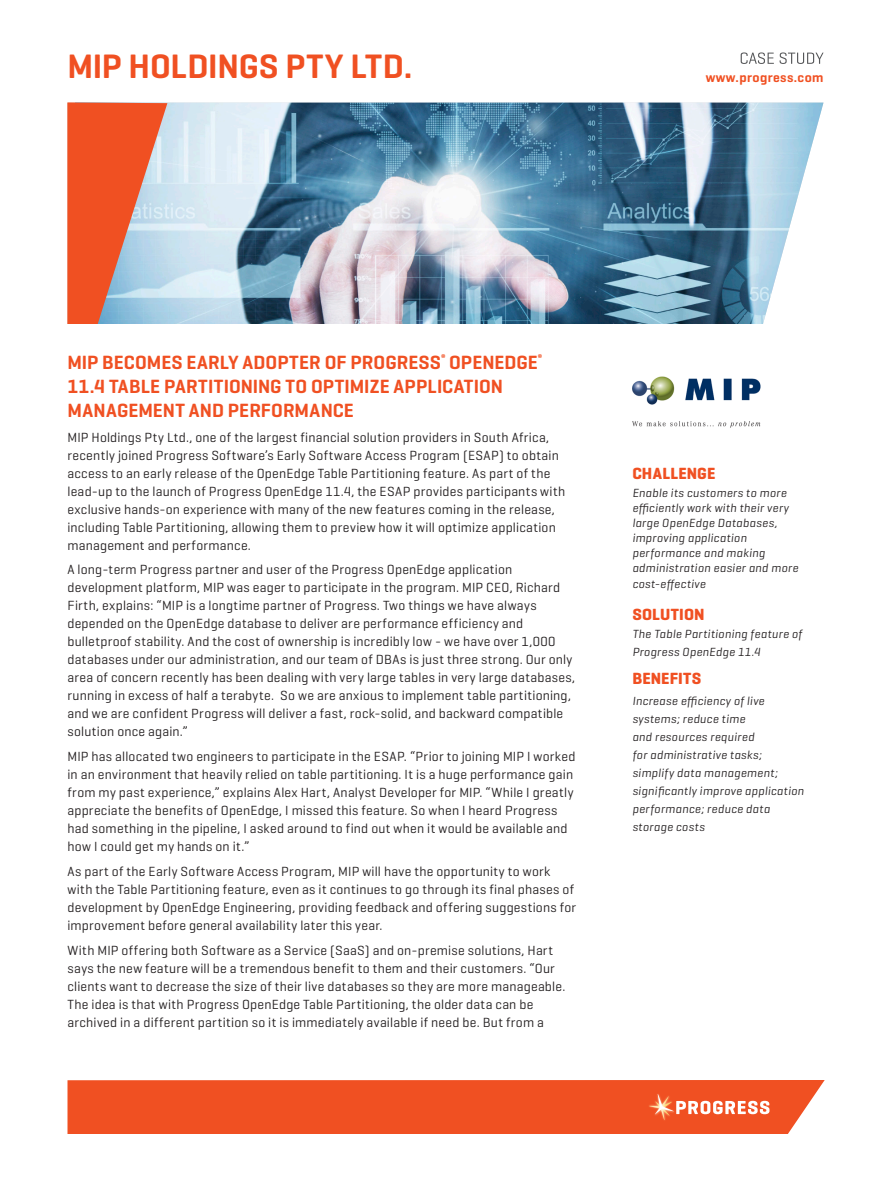
<style>
.page{position:relative;width:891px;height:1188px;background:#fff}
.page>*{position:absolute;margin:0;border:0;box-sizing:border-box;transform-origin:0 0}
.customer_name{font:600 34.5px "Geogrotesque";letter-spacing:-.005em;color:#f05022}
.Sub_Head_-_A{font:600 19.5px/24px "Geogrotesque";letter-spacing:.005em;color:#f05022}
.Sidebar_Head{font:700 16.5px "Geogrotesque";letter-spacing:.01em;color:#f05022}
.Body_Text{font:13.5px/18px "Geogrotesque";letter-spacing:.015em;color:#231f20}
.t1{font:600 13.5px "Geogrotesque";letter-spacing:.03em;color:#f05022}
.Sidebar_Italic_Body{font:italic 12px/18px "Geogrotesque";letter-spacing:.03em;color:#231f20}
.Sub_Head_-_A-2{font:600 6.9px "Geogrotesque";color:#f05022}
</style>
<div class="page">
<div style="left:68px;top:1080px;width:757px;height:54px;background:#f05022"></div>
<svg style="left:741px;top:52px;width:83px;height:12px"></svg>
<img style="left:167px;top:103px;width:657px;height:221px">
<img style="left:632px;top:376px;width:129px;height:52px">
<svg style="left:68px;top:103px;width:99px;height:221px;background:#d97d66"></svg>
<p class="customer_name" style="left:68px;top:45px;width:346px">MIP HOLDINGS PTY LTD.</p>
<p class="t1" style="left:706px;top:69px;width:119px">www.progress.com</p>
<p class="Sub_Head_-_A-2" style="left:441px;top:352px;width:6px">®</p>
<p class="Sub_Head_-_A-2" style="left:538px;top:352px;width:6px">®</p>
<p class="Sub_Head_-_A" style="left:68px;top:374px;width:437px">11.4 TABLE PARTITIONING TO OPTIMIZE APPLICATION<br>MANAGEMENT AND PERFORMANCE</p>
<p class="Body_Text" style="left:68px;top:428px;width:499px">MIP Holdings Pty Ltd., one of the largest financial solution providers in South Africa, recently joined Progress Software’s Early Software Access Program (ESAP) to obtain access to an early release of the OpenEdge Table Partitioning feature. As part of the lead-up to the launch of Progress OpenEdge 11.4, the ESAP provides participants with exclusive hands-on experience with many of the new features coming in the release, including Table Partitioning, allowing them to preview how it will optimize application management and performance.</p>
<p class="Body_Text" style="left:68px;top:560px;width:509px">A long-term Progress partner and user of the Progress OpenEdge application development platform, MIP was eager to participate in the program. MIP CEO, Richard Firth, explains: “MIP is a longtime partner of Progress. Two things we have always depended on the OpenEdge database to deliver are performance efficiency and bulletproof stability. And the cost of ownership is incredibly low - we have over 1,000 databases under our administration, and our team of DBAs is just three strong. Our only area of concern recently has been dealing with very large tables in very large databases, running in excess of half a terabyte. So we are anxious to implement table partitioning, and we are confident Progress will deliver a fast, rock-solid, and backward compatible solution once again.”</p>
<p class="Body_Text" style="left:68px;top:747px;width:510px">MIP has allocated two engineers to participate in the ESAP. “Prior to joining MIP I worked in an environment that heavily relied on table partitioning. It is a huge performance gain from my past experience,” explains Alex Hart, Analyst Developer for MIP. “While I greatly appreciate the benefits of OpenEdge, I missed this feature. So when I heard Progress had something in the pipeline, I asked around to find out when it would be available and how I could get my hands on it.”</p>
<p class="Body_Text" style="left:68px;top:862px;width:510px">As part of the Early Software Access Program, MIP will have the opportunity to work with the Table Partitioning feature, even as it continues to go through its final phases of development by OpenEdge Engineering, providing feedback and offering suggestions for improvement before general availability later this year.</p>
<p class="Body_Text" style="left:68px;top:941px;width:499px">With MIP offering both Software as a Service (SaaS) and on-premise solutions, Hart says the new feature will be a tremendous benefit to them and their customers. “Our clients want to decrease the size of their live databases so they are more manageable.<br>The idea is that with Progress OpenEdge Table Partitioning, the older data can be archived in a different partition so it is immediately available if need be. But from a</p>
<p class="Sub_Head_-_A" style="left:68px;top:350px;width:472px">MIP BECOMES EARLY ADOPTER OF PROGRESS OPENEDGE</p>
<p class="Sidebar_Head" style="left:632px;top:463px;width:85px">CHALLENGE</p>
<p class="Sidebar_Italic_Body" style="left:632px;top:485px;width:168px;line-height:15px">Enable its customers to more efficiently work with their very large OpenEdge Databases, improving application performance and making administration easier and more</p>
<p class="Sidebar_Italic_Body" style="left:632px;top:575px;width:75px">cost-effective</p>
<p class="Sidebar_Head" style="left:632px;top:604px;width:74px">SOLUTION</p>
<p class="Sidebar_Italic_Body" style="left:632px;top:624px;width:171px">The Table Partitioning feature of<br>Progress OpenEdge 11.4</p>
<p class="Sidebar_Head" style="left:632px;top:668px;width:71px">BENEFITS</p>
<p class="Sidebar_Italic_Body" style="left:632px;top:691px;width:173px">Increase efficiency of live systems; reduce time<br>and resources required<br>for administrative tasks; simplify data management; significantly improve application performance; reduce data storage costs</p>
</div>
